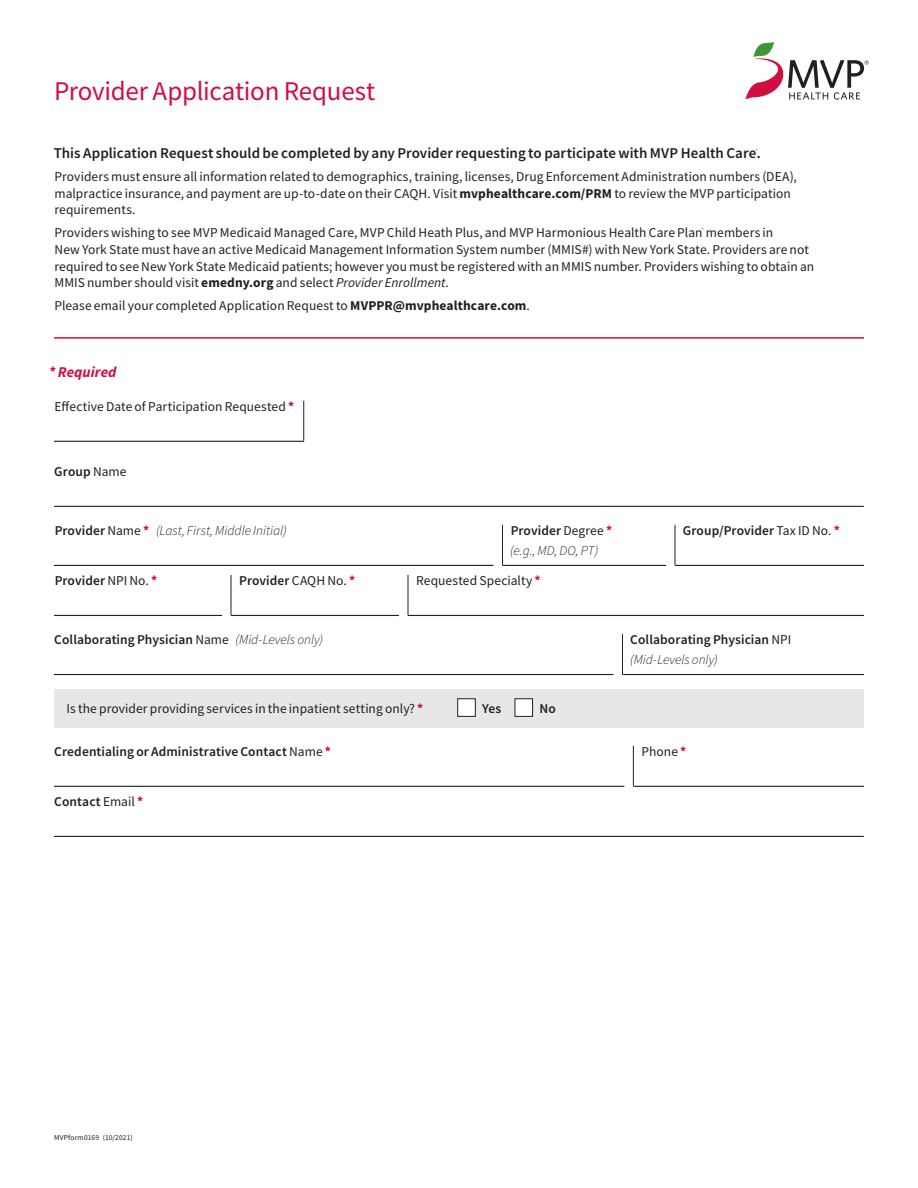
<style>
.page{position:relative;width:918px;height:1188px;background:#fff}
.page>*{position:absolute;margin:0;border:0;box-sizing:border-box;transform-origin:0 0}
.t1{font:27px "Source Sans Pro";letter-spacing:-.01em;color:#d10e40}
.Paragraph_Style_4{font:600 15px "Source Sans Pro";letter-spacing:.005em;color:#231f20}
.Paragraph_Style_4-2{font:italic 700 15px "Source Sans Pro";letter-spacing:.005em;color:#d10e40}
.Paragraph_Style_4-3{font:13.5px/16.8px "Source Sans Pro";letter-spacing:.005em;color:#231f20}
.Paragraph_Style_2{font:600 13.5px "Source Sans Pro";letter-spacing:.005em;color:#231f20}
.Paragraph_Style_2-2{font:13.5px "Source Sans Pro";letter-spacing:.005em;color:#231f20}
.Paragraph_Style_2-3{font:italic 300 13.5px "Source Sans Pro";color:#231f20}
.t2{font:7.5px "Source Sans Pro";letter-spacing:.02em;color:#231f20}
.Paragraph_Style_4-4{font:300 4.5px "Source Sans Pro";color:#231f20}
.s1{font-weight:700}
.s2{font-style:italic}
.s3{font-weight:700;color:#d10e40}
.s4{font-weight:400}
.s5{font-weight:600;font-style:normal}
.s6{font-weight:400;font-style:normal}
.s7{font-weight:700;font-style:normal;color:#d10e40}
.s8{font-weight:300;font-style:italic}
</style>
<div class="page">
<svg style="left:745px;top:42px;width:124px;height:58px"></svg>
<hr style="left:54px;top:337px;width:810px;height:2px;background:#d10e40">
<div style="left:54px;top:689px;width:810px;height:39px;background:#e6e7e9"></div>
<hr style="left:303px;top:401px;width:1px;height:40px;background:#231f20">
<hr style="left:54px;top:441px;width:250px;height:1px;background:#231f20">
<hr style="left:54px;top:506px;width:810px;height:1px;background:#231f20">
<hr style="left:502px;top:525px;width:1px;height:40px;background:#231f20">
<hr style="left:675px;top:525px;width:1px;height:40px;background:#231f20">
<hr style="left:54px;top:565px;width:440px;height:1px;background:#231f20">
<hr style="left:502px;top:565px;width:164px;height:1px;background:#231f20">
<hr style="left:675px;top:565px;width:189px;height:1px;background:#231f20">
<hr style="left:231px;top:575px;width:1px;height:40px;background:#231f20">
<hr style="left:408px;top:575px;width:1px;height:40px;background:#231f20">
<hr style="left:54px;top:615px;width:168px;height:1px;background:#231f20">
<hr style="left:231px;top:615px;width:168px;height:1px;background:#231f20">
<hr style="left:408px;top:615px;width:456px;height:1px;background:#231f20">
<hr style="left:622px;top:634px;width:1px;height:40px;background:#231f20">
<hr style="left:54px;top:674px;width:560px;height:1px;background:#231f20">
<hr style="left:622px;top:674px;width:242px;height:1px;background:#231f20">
<div style="left:458px;top:699px;width:17px;height:17px;background:#fff"></div>
<div style="left:458px;top:699px;width:18px;height:18px;border:1px solid #231f20"></div>
<div style="left:515px;top:699px;width:18px;height:17px;background:#fff"></div>
<div style="left:515px;top:699px;width:18px;height:18px;border:1px solid #231f20"></div>
<hr style="left:633px;top:746px;width:1px;height:40px;background:#231f20">
<hr style="left:54px;top:786px;width:570px;height:1px;background:#231f20">
<hr style="left:633px;top:786px;width:231px;height:1px;background:#231f20">
<hr style="left:54px;top:836px;width:810px;height:1px;background:#231f20">
<p class="t1" style="left:54px;top:73px;width:323px">Provider Application Request</p>
<p class="Paragraph_Style_4" style="left:54px;top:143px;width:709px">This Application Request should be completed by any Provider requesting to participate with MVP Health Care.</p>
<p class="Paragraph_Style_4-4" style="left:756px;top:147px;width:3px">®</p>
<p class="Paragraph_Style_4-3" style="left:54px;top:168px;width:744px">Providers must ensure all information related to demographics, training, licenses, Drug Enforcement Administration numbers (DEA), malpractice insurance, and payment are up-to-date on their CAQH. Visit <span class="s1">mvphealthcare.com/PRM</span> to review the MVP participation requirements.</p>
<p class="Paragraph_Style_4-3" style="left:55px;top:224px;width:720px">Providers wishing to see MVP Medicaid Managed Care, MVP Child Heath Plus, and MVP Harmonious Health Care Plan members in</p>
<p class="Paragraph_Style_4-4" style="left:702px;top:227px;width:3px">®</p>
<p class="Paragraph_Style_4-3" style="left:54px;top:241px;width:761px">New York State must have an active Medicaid Management Information System number (MMIS#) with New York State. Providers are not required to see New York State Medicaid patients; however you must be registered with an MMIS number. Providers wishing to obtain an<br>MMIS number should visit <span class="s1">emedny.org</span> and select <span class="s2">Provider Enrollment</span>.</p>
<p class="Paragraph_Style_4-3" style="left:55px;top:297px;width:477px">Please email your completed Application Request to <span class="s1">MVPPR@mvphealthcare.com</span>.</p>
<p class="Paragraph_Style_4-2" style="left:49px;top:362px;width:69px">* Required</p>
<p class="Paragraph_Style_2-2" style="left:55px;top:398px;width:241px">Effective Date of Participation Requested <span class="s3">*</span></p>
<p class="Paragraph_Style_2" style="left:54px;top:463px;width:74px">Group <span class="s4">Name</span></p>
<p class="Paragraph_Style_2-3" style="left:55px;top:522px;width:234px"><span class="s5">Provider</span> <span class="s6">Name</span> <span class="s7">*</span> (Last, First, Middle Initial)</p>
<p class="Paragraph_Style_2" style="left:511px;top:522px;width:103px">Provider <span class="s4">Degree</span> <span class="s3">*</span></p>
<p class="Paragraph_Style_2-3" style="left:510px;top:542px;width:90px">(e.g., MD, DO, PT)</p>
<p class="Paragraph_Style_2" style="left:55px;top:572px;width:104px">Provider <span class="s4">NPI No.</span> <span class="s3">*</span></p>
<p class="Paragraph_Style_2" style="left:239px;top:572px;width:118px">Provider <span class="s4">CAQH No.</span> <span class="s3">*</span></p>
<p class="Paragraph_Style_2-2" style="left:416px;top:572px;width:126px">Requested Specialty <span class="s3">*</span></p>
<p class="Paragraph_Style_2" style="left:683px;top:522px;width:159px">Group/Provider <span class="s4">Tax ID No.</span> <span class="s3">*</span></p>
<p class="Paragraph_Style_2" style="left:54px;top:631px;width:270px">Collaborating Physician <span class="s4">Name</span> <span class="s8">(Mid-Levels only)</span></p>
<p class="Paragraph_Style_2" style="left:630px;top:631px;width:162px">Collaborating Physician <span class="s4">NPI</span></p>
<p class="Paragraph_Style_2-3" style="left:630px;top:651px;width:89px">(Mid-Levels only)</p>
<p class="Paragraph_Style_2-2" style="left:67px;top:700px;width:358px">Is the provider providing services in the inpatient setting only? <span class="s3">*</span></p>
<p class="Paragraph_Style_2" style="left:482px;top:699px;width:21px">Yes</p>
<p class="Paragraph_Style_2" style="left:539px;top:699px;width:18px">No</p>
<p class="Paragraph_Style_2" style="left:54px;top:743px;width:278px">Credentialing or Administrative Contact <span class="s4">Name</span> <span class="s3">*</span></p>
<p class="Paragraph_Style_2-2" style="left:641px;top:743px;width:47px">Phone <span class="s3">*</span></p>
<p class="Paragraph_Style_2" style="left:54px;top:793px;width:90px">Contact <span class="s4">Email</span> <span class="s3">*</span></p>
<p class="t2" style="left:54px;top:1132px;width:80px">MVPform0169 (10/2021)</p>
</div>
